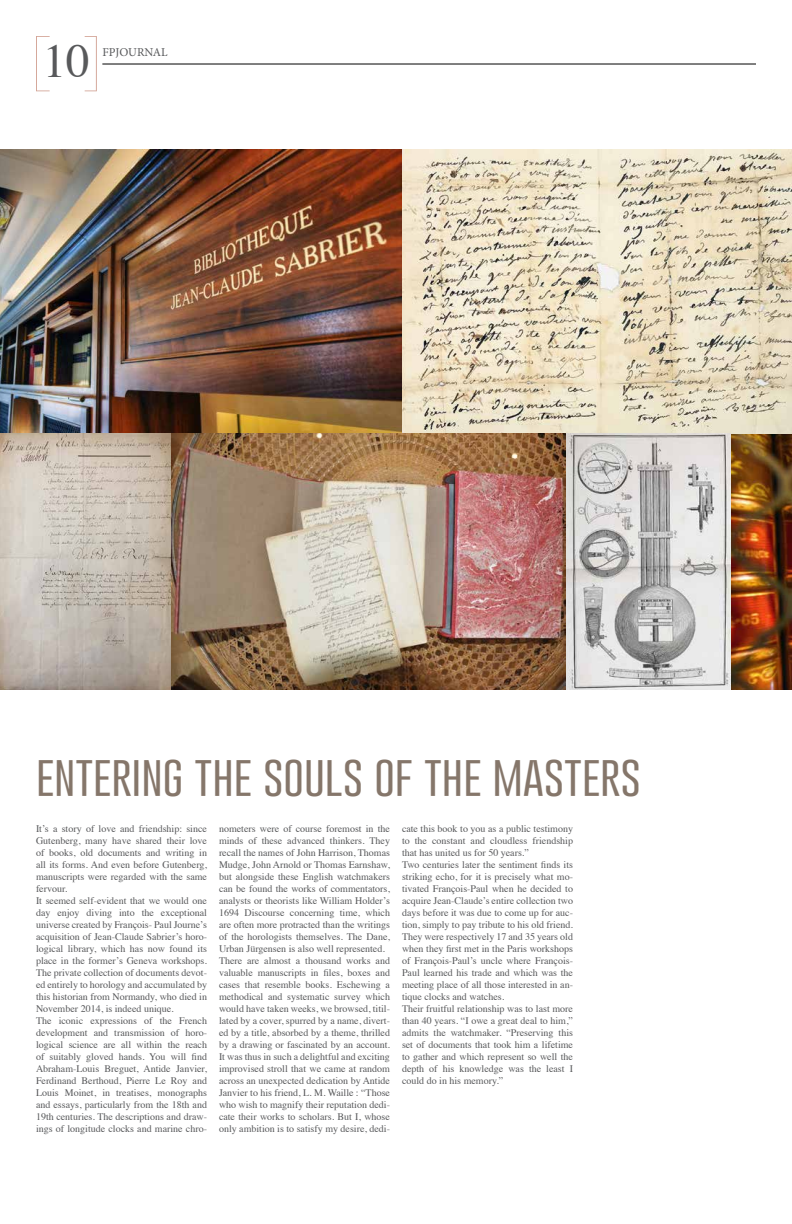
<style>
.page{position:relative;width:792px;height:1224px;background:#fff}
.page>*{position:absolute;margin:0;border:0;box-sizing:border-box;transform-origin:0 0}
.t1{font:47px "Times";color:#58595b}
.t2{font:300 45px "Gobold";color:#85766a}
.t3{font:12px "Minion Pro";color:#58595b}
.t4{font:10px/12px "Times";color:#58595b}
</style>
<div class="page">
<hr style="left:102px;top:64px;width:654px;height:1px;background:#000">
<svg style="left:85px;top:36px;width:12px;height:55px"></svg>
<svg style="left:36px;top:36px;width:14px;height:55px"></svg>
<img style="left:0;top:149px;width:402px;height:284px">
<img style="left:0;top:433px;width:172px;height:257px">
<img style="left:172px;top:433px;width:620px;height:257px">
<img style="left:402px;top:149px;width:390px;height:284px">
<h1 class="t1" style="left:43px;top:17px;width:48px">10</h1>
<p class="t3" style="left:102px;top:44px;width:67px">FPJOURNAL</p>
<h2 class="t2" style="left:36px;top:747px;width:606px">ENTERING THE SOULS OF THE MASTERS</h2>
<p class="t4" style="left:36px;top:822px;width:173px">It’s a story of love and friendship: since Gutenberg, many have shared their love of books, old documents and writing in all its forms. And even before Gutenberg, manuscripts were regarded with the same fervour.<br>It seemed self-evident that we would one day enjoy diving into the exceptional universe created by François- Paul Journe’s acquisition of Jean-Claude Sabrier’s horo&shy;logical library, which has now found its place in the former’s Geneva workshops.<br>The private collection of documents devot&shy;ed entirely to horology and accumulated by this historian from Normandy, who died in November 2014, is indeed unique.<br>The iconic expressions of the French development and transmission of horo&shy;logical science are all within the reach of suitably gloved hands. You will find Abraham-Louis Breguet, Antide Janvier, Ferdinand Berthoud, Pierre Le Roy and Louis Moinet, in treatises, monographs and essays, particularly from the 18th and 19th centuries. The descriptions and draw&shy;ings of longitude clocks and marine chro-</p>
<p class="t4" style="left:219px;top:822px;width:173px">nometers were of course foremost in the minds of these advanced thinkers. They recall the names of John Harrison, Thomas Mudge, John Arnold or Thomas Earnshaw, but alongside these English watchmakers can be found the works of commentators, analysts or theorists like William Holder’s 1694 Discourse concerning time, which are often more protracted than the writings of the horologists themselves. The Dane, Urban Jürgensen is also well represented.<br>There are almost a thousand works and valuable manuscripts in files, boxes and cases that resemble books. Eschewing a methodical and systematic survey which would have taken weeks, we browsed, titil&shy;lated by a cover, spurred by a name, divert&shy;ed by a title, absorbed by a theme, thrilled by a drawing or fascinated by an account.<br>It was thus in such a delightful and exciting improvised stroll that we came at random across an unexpected dedication by Antide Janvier to his friend, L. M. Waille : “Those who wish to magnify their reputation dedi&shy;cate their works to scholars. But I, whose only ambition is to satisfy my desire, dedi-</p>
<p class="t4" style="left:402px;top:822px;width:173px">cate this book to you as a public testimony to the constant and cloudless friendship that has united us for 50 years.”<br>Two centuries later the sentiment finds its striking echo, for it is precisely what mo&shy;tivated François-Paul when he decided to acquire Jean-Claude’s entire collection two days before it was due to come up for auc&shy;tion, simply to pay tribute to his old friend.<br>They were respectively 17 and 35 years old when they first met in the Paris workshops of François-Paul’s uncle where François-Paul learned his trade and which was the meeting place of all those interested in an&shy;tique clocks and watches.<br>Their fruitful relationship was to last more than 40 years. “I owe a great deal to him,” admits the watchmaker. “Preserving this set of documents that took him a lifetime to gather and which represent so well the depth of his knowledge was the least I could do in his memory.”</p>
</div>
